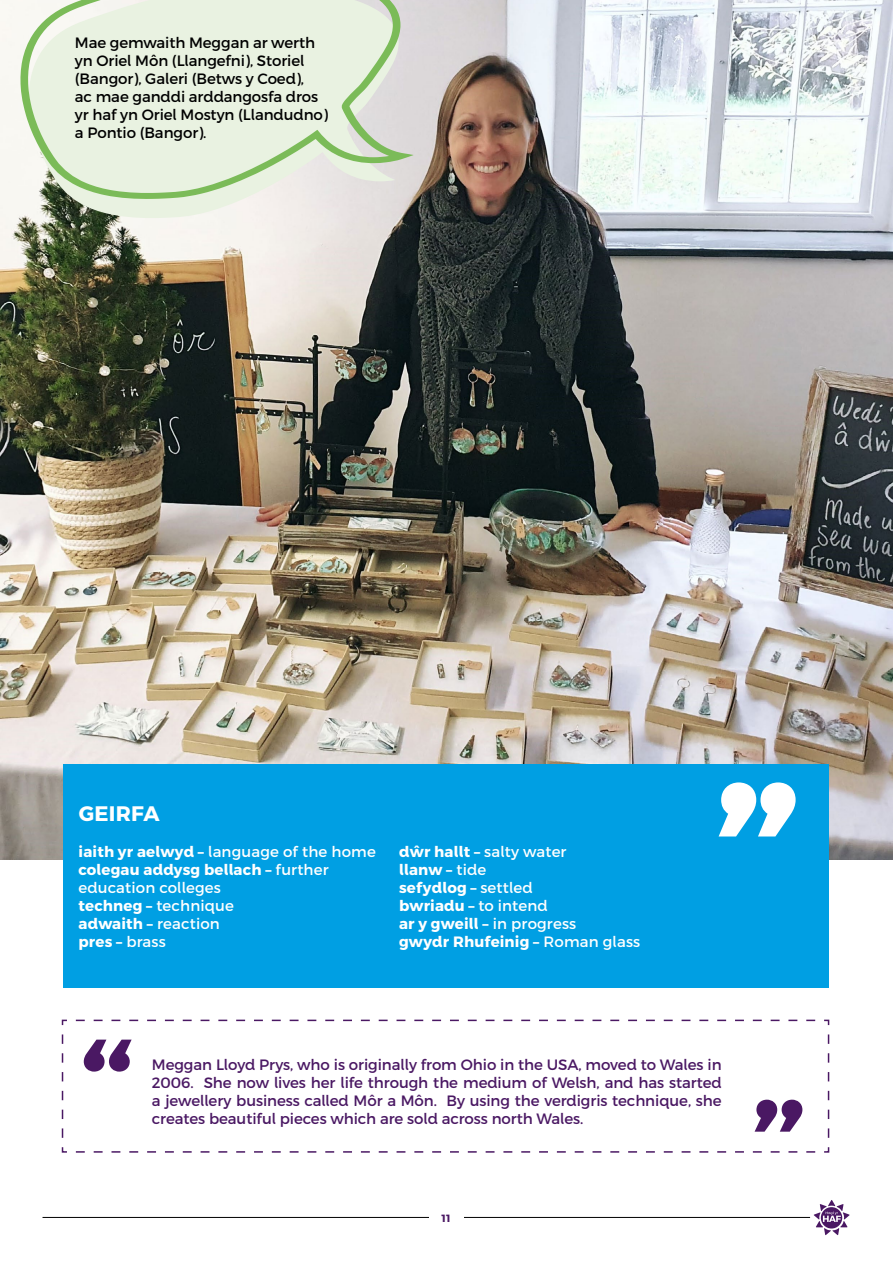
<style>
.page{position:relative;width:893px;height:1263px;background:#fff}
.page>*{position:absolute;margin:0;border:0;box-sizing:border-box;transform-origin:0 0}
.t1{font:700 21px "Cymraeg";letter-spacing:.01em;color:#fff}
.t2{font:15px/18px "Cymraeg";letter-spacing:-.005em;color:#4a1863;text-align:justify}
.t3{font:15px/18px "Cymraeg";letter-spacing:-.005em;color:#000}
.t4{font:15px/18px "Cymraeg";letter-spacing:.01em;color:#fff}
.t5{font:700 15px/18px "Cymraeg";letter-spacing:.01em;color:#fff}
.t6{font:700 10.5px "Cymraeg";color:#4a1863}
.s1{font-weight:700}
.s2{font-weight:400}
</style>
<div class="page">
<hr style="left:43px;top:1217px;width:767px;height:1px;background:#000">
<svg style="left:814px;top:1200px;width:36px;height:35px"></svg>
<img style="left:0;top:0;width:893px;height:859px">
<svg style="left:61px;top:1019px;width:769px;height:134px"></svg>
<svg style="left:84px;top:1039px;width:48px;height:32px"></svg>
<svg style="left:755px;top:1100px;width:47px;height:32px"></svg>
<div style="left:63px;top:764px;width:765px;height:224px;background:#009fe3"></div>
<svg style="left:719px;top:782px;width:77px;height:54px"></svg>
<svg style="left:29px;top:199px;width:370px;height:19px;background:#d6d8cf"></svg>
<svg style="left:20px;top:0;width:393px;height:199px;background:#e0ebd7"></svg>
<div style="left:429px;top:1199px;width:34px;height:35px;background:#fff"></div>
<p class="t3" style="left:75px;top:34px;width:255px">Mae gemwaith Meggan ar werth yn Oriel Môn (Llangefni), Storiel (Bangor), Galeri (Betws y Coed),<br>ac mae ganddi arddangosfa dros yr haf yn Oriel Mostyn (Llandudno) a Pontio (Bangor).</p>
<h1 class="t1" style="left:79px;top:800px;width:82px">GEIRFA</h1>
<p class="t4" style="left:79px;top:842px;width:299px"><span class="s1">iaith yr aelwyd –</span> language of the home <span class="s1">colegau addysg bellach –</span> further education colleges<br><span class="s1">techneg –</span> technique<br><span class="s1">adwaith –</span> reaction<br><span class="s1">pres –</span> brass</p>
<p class="t5" style="left:399px;top:843px;width:243px">dŵr hallt – <span class="s2">salty water<br></span>llanw – <span class="s2">tide<br></span>sefydlog – <span class="s2">settled<br></span>bwriadu – <span class="s2">to intend<br></span>ar y gweill – <span class="s2">in progress<br></span>gwydr Rhufeinig – <span class="s2">Roman glass</span></p>
<p class="t2" style="left:152px;top:1056px;width:571px">Meggan Lloyd Prys, who is originally from Ohio in the USA, moved to Wales in 2006. She now lives her life through the medium of Welsh, and has started a jewellery business called Môr a Môn. By using the verdigris technique, she creates beautiful pieces which are sold across north Wales.</p>
<p class="t6" style="left:441px;top:1211px;width:11px">11</p>
</div>
